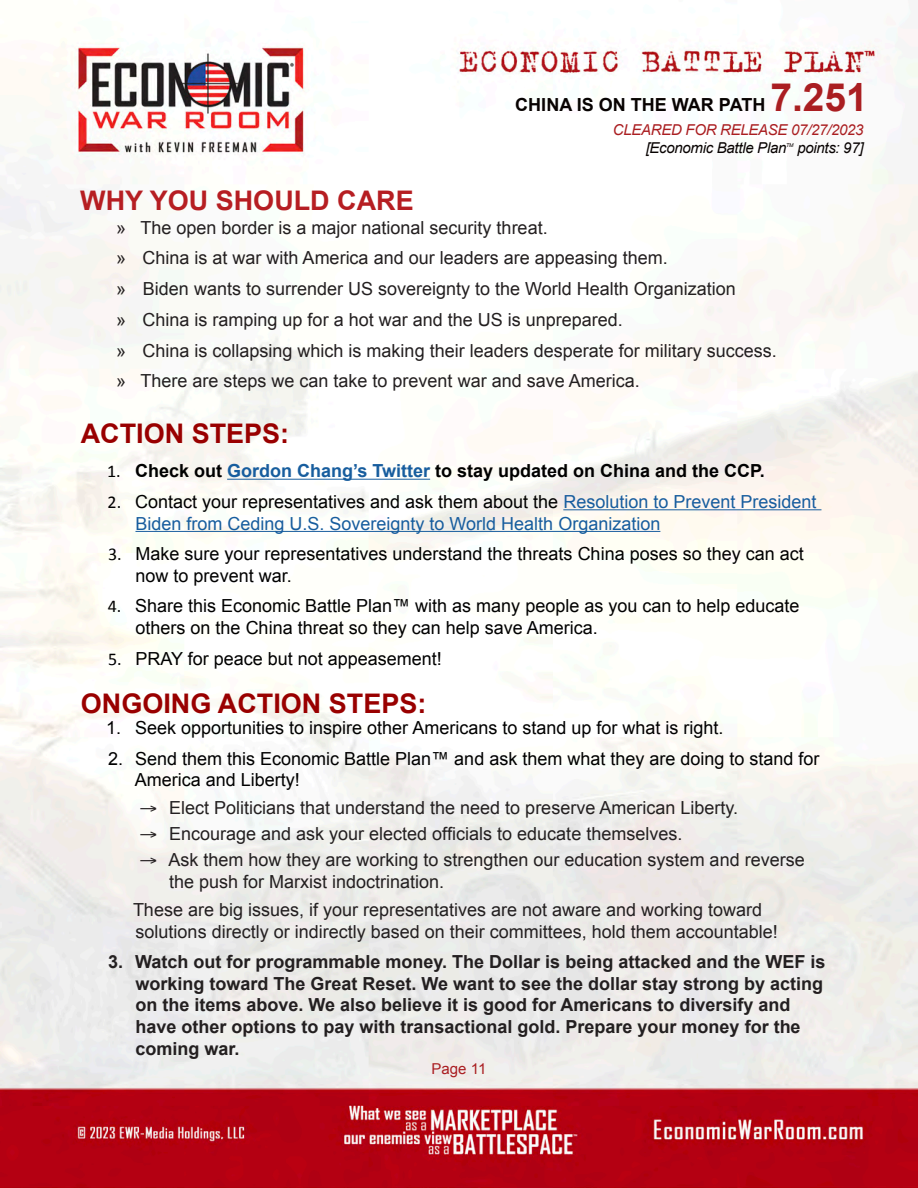
<style>
.page{position:relative;width:918px;height:1188px;background:#fff}
.page>*{position:absolute;margin:0;border:0;box-sizing:border-box;transform-origin:0 0}
.t1{font:700 27px "Arial";color:#900}
.t2{font:700 27px "Arial";color:#b61e22}
.List_Paragraph{font:18px/21.6px "Arial";color:#231f20}
.t3{font:18px/21.6px "Arial";color:#000}
.t4{font:700 18px/21.6px "Arial";color:#231f20}
.t5{font:18px/21.6px "Arial";color:#175d9e}
.t6{font:700 18px "Arial";color:#000}
.t7{font:700 18px "Arial";color:#080302}
.t8{font:italic 15px "Arial";letter-spacing:-.02em;color:#080302}
.t9{font:italic 15px "Arial";letter-spacing:-.02em;color:#aa1e21}
.t10{font:15px "Arial";color:#aa1e21}
.t11{font:italic 5.25px "Arial";color:#080302}
.s1{font-size:39px;color:#aa1e21}
.s2{font-family:"Calibri";font-weight:400}
.s3{color:#175d9e}
.s4{font-family:"Calibri";color:#000}
.s5{color:#000}
.s6{font-family:"Calibri"}
</style>
<div class="page">
<img style="left:0;top:5px;width:918px;height:1183px">
<hr style="left:227px;top:479px;width:203px;height:1px;background:#175d9e">
<hr style="left:563px;top:509px;width:258px;height:1px;background:#175d9e">
<hr style="left:135px;top:531px;width:525px;height:1px;background:#175d9e">
<p class="t7" style="left:515px;top:93px;width:354px">CHINA IS ON THE WAR PATH <span class="s1">7.251</span></p>
<p class="t9" style="left:613px;top:120px;width:252px">CLEARED FOR RELEASE 07/27/2023</p>
<p class="t8" style="left:646px;top:138px;width:142px">[Economic Battle Plan</p>
<p class="t11" style="left:786px;top:141px;width:9px">TM</p>
<p class="t8" style="left:797px;top:138px;width:68px">points: 97]</p>
<p class="t2" style="left:80px;top:182px;width:335px">WHY YOU SHOULD CARE</p>
<p class="List_Paragraph" style="left:116px;top:217px;width:433px">» The open border is a major national security threat.</p>
<p class="List_Paragraph" style="left:116px;top:248px;width:553px">» China is at war with America and our leaders are appeasing them.</p>
<p class="List_Paragraph" style="left:116px;top:278px;width:621px">» Biden wants to surrender US sovereignty to the World Health Organization</p>
<p class="List_Paragraph" style="left:116px;top:309px;width:508px">» China is ramping up for a hot war and the US is unprepared.</p>
<p class="List_Paragraph" style="left:116px;top:340px;width:662px">» China is collapsing which is making their leaders desperate for military success.</p>
<p class="List_Paragraph" style="left:116px;top:371px;width:525px">» There are steps we can take to prevent war and save America.</p>
<p class="t1" style="left:81px;top:416px;width:210px">ACTION STEPS:</p>
<p class="t6" style="left:107px;top:459px;width:659px"><span class="s2">1.</span> Check out <span class="s3">Gordon Chang’s Twitter</span> to stay updated on China and the CCP.</p>
<p class="t5" style="left:135px;top:491px;width:682px;text-indent:-28px"><span class="s4">2.</span> <span class="s5">Contact your representatives and ask them about the</span> Resolution to Prevent President<br>Biden from Ceding U.S. Sovereignty to World Health Organization</p>
<p class="t3" style="left:136px;top:543px;width:670px;text-indent:-28px"><span class="s6">3.</span> Make sure your representatives understand the threats China poses so they can act now to prevent war.</p>
<p class="t3" style="left:136px;top:595px;width:665px;text-indent:-28px"><span class="s6">4.</span> Share this Economic Battle Plan™ with as many people as you can to help educate others on the China threat so they can help save America.</p>
<p class="t3" style="left:108px;top:648px;width:335px"><span class="s6">5.</span> PRAY for peace but not appeasement!</p>
<p class="t1" style="left:81px;top:685px;width:347px">ONGOING ACTION STEPS:</p>
<p class="t3" style="left:106px;top:717px;width:619px">1. Seek opportunities to inspire other Americans to stand up for what is right.</p>
<p class="t3" style="left:135px;top:748px;width:686px;text-indent:-27px">2. Send them this Economic Battle Plan™ and ask them what they are doing to stand for<br>America and Liberty!</p>
<p class="List_Paragraph" style="left:140px;top:797px;width:600px">→ Elect Politicians that understand the need to preserve American Liberty.</p>
<p class="List_Paragraph" style="left:140px;top:823px;width:544px">→ Encourage and ask your elected officials to educate themselves.</p>
<p class="List_Paragraph" style="left:169px;top:849px;width:637px;text-indent:-30px">→ Ask them how they are working to strengthen our education system and reverse the push for Marxist indoctrination.</p>
<p class="List_Paragraph" style="left:133px;top:899px;width:646px">These are big issues, if your representatives are not aware and working toward solutions directly or indirectly based on their committees, hold them accountable!</p>
<p class="t4" style="left:135px;top:952px;width:691px;text-indent:-27px">3. Watch out for programmable money. The Dollar is being attacked and the WEF is working toward The Great Reset. We want to see the dollar stay strong by acting on the items above. We also believe it is good for Americans to diversify and have other options to pay with transactional gold. Prepare your money for the coming war.</p>
<p class="t10" style="left:432px;top:1059px;width:56px">Page 11</p>
</div>
